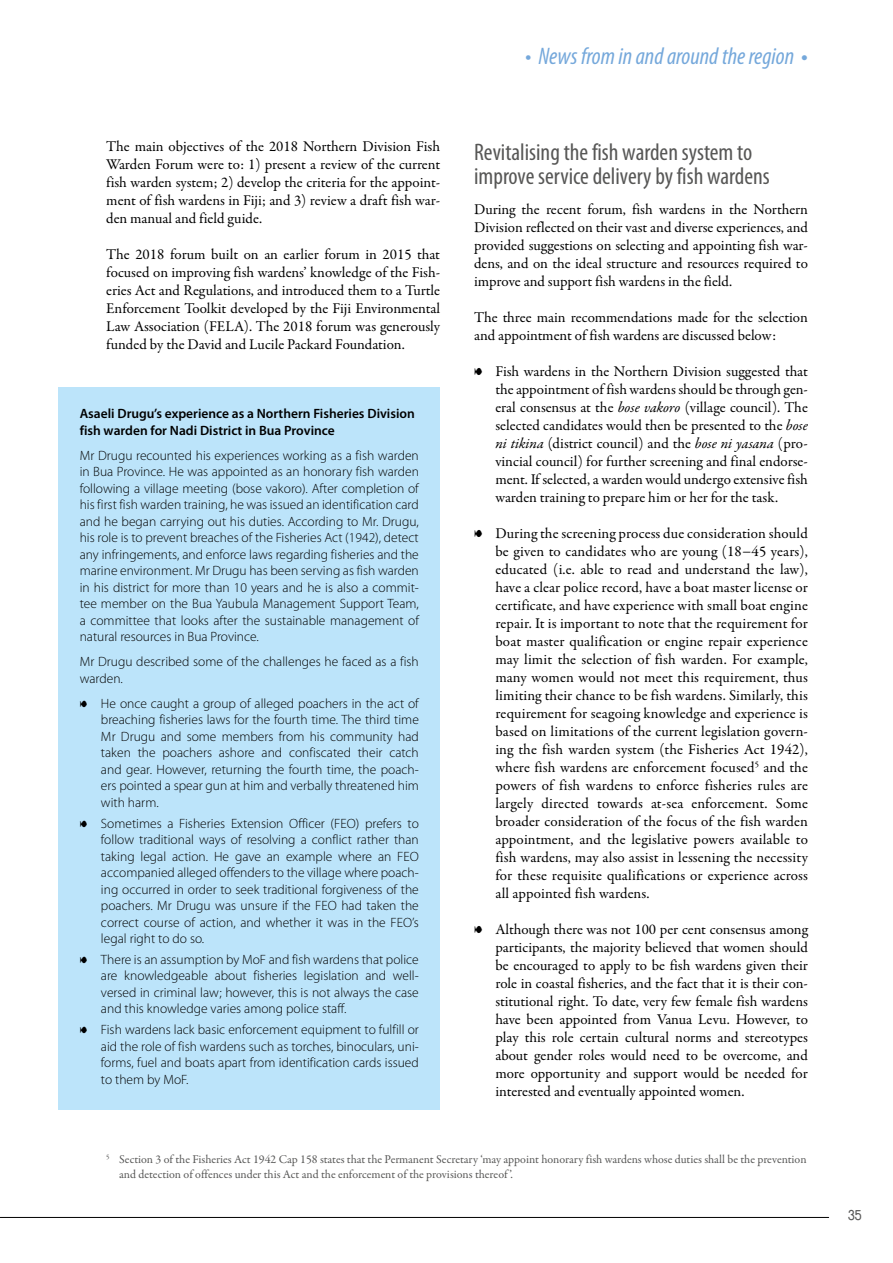
<style>
.page{position:relative;width:893px;height:1263px;background:#fff}
.page>*{position:absolute;margin:0;border:0;box-sizing:border-box;transform-origin:0 0}
.t1{font:condensed 24px/24px "Myriad Pro";color:#575756}
.t2{font:italic condensed 24px "Myriad Pro";color:#75a8db}
.t3{font:15px/18px "Garamond Premr Pro";color:#000;text-align:justify}
.t4{font:15px "Duepuntozero";color:#575756}
.t5{font:300 13.5px/16.5px "Myriad Pro";color:#000;text-align:justify}
.t6{font:600 13.5px/16.5px "Myriad Pro";color:#000}
.t7{font:12px/15px "Garamond Premr Pro";letter-spacing:-.005em;color:#575756}
.s1{font-family:"Poissonnerie";font-weight:400}
.s2{font-style:normal;font-stretch:normal}
.s3{font-family:"Poissonnerie"}
.s4{font-style:italic}
</style>
<div class="page">
<hr style="left:0;top:1217px;width:829px;height:1px;background:#000">
<div style="left:58px;top:387px;width:382px;height:723px;background:#bce4fa"></div>
<p class="t3" style="left:106px;top:138px;width:335px">The main objectives of the 2018 Northern Division Fish Warden Forum were to: 1) present a review of the current fish warden system; 2) develop the criteria for the appoint&shy;ment of fish wardens in Fiji; and 3) review a draft fish war&shy;den manual and field guide.</p>
<p class="t3" style="left:106px;top:246px;width:335px">The 2018 forum built on an earlier forum in 2015 that focused on improving fish wardens’ knowledge of the Fish&shy;eries Act and Regulations, and introduced them to a Turtle Enforcement Toolkit developed by the Fiji Environmental Law Association (FELA). The 2018 forum was generously funded by the David and Lucile Packard Foundation.</p>
<p class="t6" style="left:80px;top:405px;width:337px">Asaeli Drugu’s experience as a Northern Fisheries Division fish warden for Nadi District in Bua Province</p>
<p class="t5" style="left:80px;top:447px;width:341px">Mr Drugu recounted his experiences working as a fish warden in Bua Province. He was appointed as an honorary fish warden following a village meeting (bose vakoro). After completion of his first fish warden training, he was issued an identification card and he began carrying out his duties. According to Mr. Drugu, his role is to prevent breaches of the Fisheries Act (1942), detect any infringements, and enforce laws regarding fisheries and the marine environment. Mr Drugu has been serving as fish warden in his district for more than 10 years and he is also a commit&shy;tee member on the Bua Yaubula Management Support Team, a committee that looks after the sustainable management of natural resources in Bua Province.</p>
<p class="t5" style="left:80px;top:653px;width:341px">Mr Drugu described some of the challenges he faced as a fish warden.</p>
<p class="t5" style="left:101px;top:695px;width:319px;text-indent:-21px"><span class="s1">8</span> He once caught a group of alleged poachers in the act of breaching fisheries laws for the fourth time. The third time Mr Drugu and some members from his community had taken the poachers ashore and confiscated their catch and gear. However, returning the fourth time, the poach&shy;ers pointed a spear gun at him and verbally threatened him with harm.</p>
<p class="t5" style="left:101px;top:815px;width:319px;text-indent:-21px"><span class="s1">8</span> Sometimes a Fisheries Extension Officer (FEO) prefers to follow traditional ways of resolving a conflict rather than taking legal action. He gave an example where an FEO accompanied alleged offenders to the village where poach&shy;ing occurred in order to seek traditional forgiveness of the poachers. Mr Drugu was unsure if the FEO had taken the correct course of action, and whether it was in the FEO’s legal right to do so.</p>
<p class="t5" style="left:101px;top:951px;width:319px;text-indent:-21px"><span class="s1">8</span> There is an assumption by MoF and fish wardens that police are knowledgeable about fisheries legislation and well&shy;versed in criminal law; however, this is not always the case and this knowledge varies among police staff.</p>
<p class="t5" style="left:101px;top:1021px;width:319px;text-indent:-21px"><span class="s1">8</span> Fish wardens lack basic enforcement equipment to fulfill or aid the role of fish wardens such as torches, binoculars, uni&shy;forms, fuel and boats apart from identification cards issued to them by MoF.</p>
<h1 class="t2" style="left:525px;top:41px;width:284px">• News from in and around the region <span class="s2">•</span></h1>
<h1 class="t1" style="left:474px;top:140px;width:297px">Revitalising the fish warden system to improve service delivery by fish wardens</h1>
<p class="t3" style="left:474px;top:201px;width:335px">During the recent forum, fish wardens in the Northern Division reflected on their vast and diverse experiences, and provided suggestions on selecting and appointing fish war&shy;dens, and on the ideal structure and resources required to improve and support fish wardens in the field.</p>
<p class="t3" style="left:474px;top:309px;width:335px">The three main recommendations made for the selection and appointment of fish wardens are discussed below:</p>
<p class="t3" style="left:495px;top:363px;width:314px;text-indent:-21px"><span class="s3">8</span> Fish wardens in the Northern Division suggested that the appointment of fish wardens should be through gen&shy;eral consensus at the <span class="s4">bose vakoro</span> (village council). The selected candidates would then be presented to the <span class="s4">bose ni tikina</span> (district council) and the <span class="s4">bose ni yasana</span> (pro&shy;vincial council) for further screening and final endorse&shy;ment. If selected, a warden would undergo extensive fish warden training to prepare him or her for the task.</p>
<p class="t3" style="left:495px;top:525px;width:314px;text-indent:-21px"><span class="s3">8</span> During the screening process due consideration should be given to candidates who are young (18−45 years), educated (i.e. able to read and understand the law), have a clear police record, have a boat master license or certificate, and have experience with small boat engine repair. It is important to note that the requirement for boat master qualification or engine repair experience may limit the selection of fish warden. For example, many women would not meet this requirement, thus limiting their chance to be fish wardens. Similarly, this requirement for seagoing knowledge and experience is based on limitations of the current legislation govern&shy;ing the fish warden system (the Fisheries Act 1942), where fish wardens are enforcement focused<sup>5</sup> and the powers of fish wardens to enforce fisheries rules are largely directed towards at-sea enforcement. Some broader consideration of the focus of the fish warden appointment, and the legislative powers available to fish wardens, may also assist in lessening the necessity for these requisite qualifications or experience across all appointed fish wardens.</p>
<p class="t3" style="left:495px;top:921px;width:314px;text-indent:-21px"><span class="s3">8</span> Although there was not 100 per cent consensus among participants, the majority believed that women should be encouraged to apply to be fish wardens given their role in coastal fisheries, and the fact that it is their con&shy;stitutional right. To date, very few female fish wardens have been appointed from Vanua Levu. However, to play this role certain cultural norms and stereotypes about gender roles would need to be overcome, and more opportunity and support would be needed for interested and eventually appointed women.</p>
<p class="t7" style="left:119px;top:1152px;width:689px;text-indent:-13px"><sup>5</sup> Section 3 of the Fisheries Act 1942 Cap 158 states that the Permanent Secretary ‘may appoint honorary fish wardens whose duties shall be the prevention and detection of offences under this Act and the enforcement of the provisions thereof ’.</p>
<p class="t4" style="left:848px;top:1207px;width:15px">35</p>
</div>
